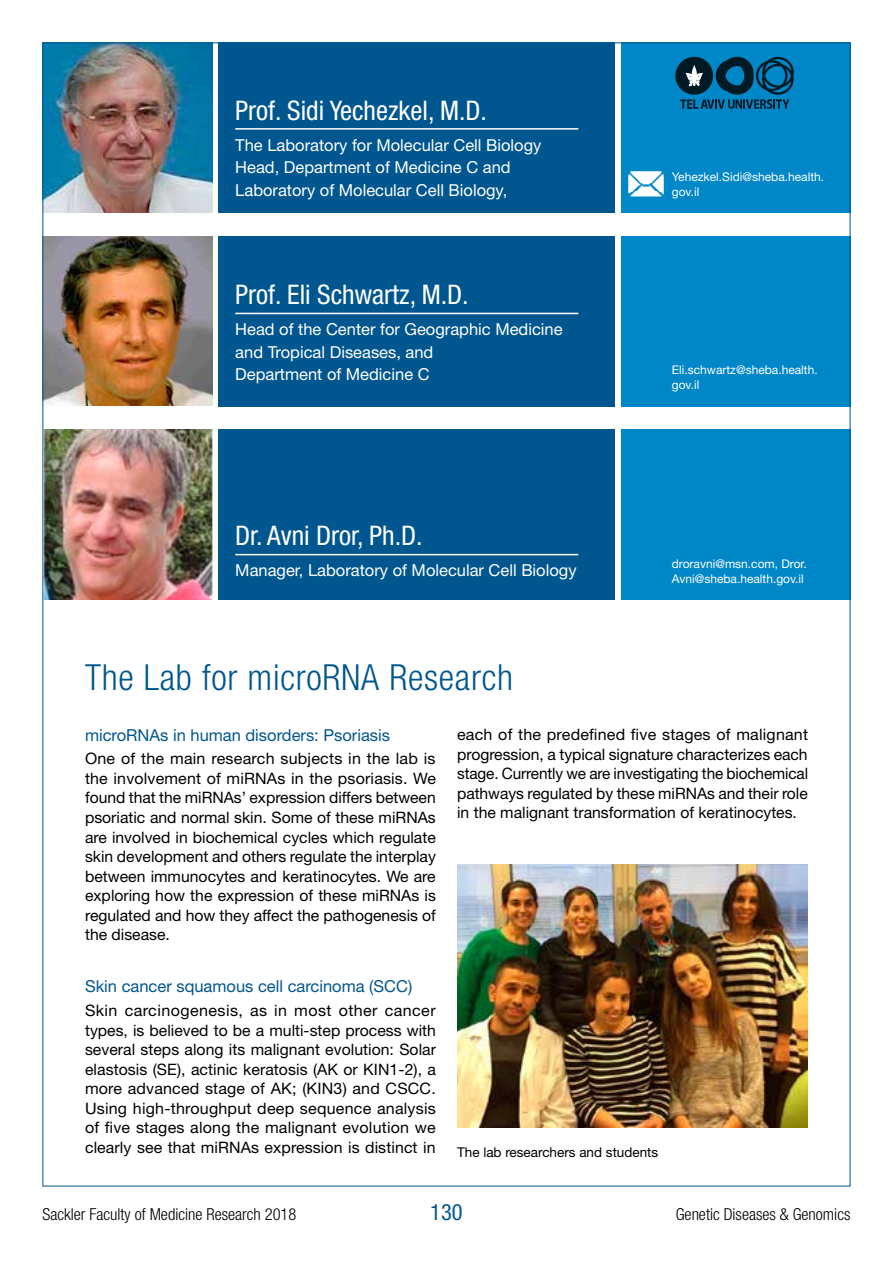
<style>
.page{position:relative;width:893px;height:1263px;background:#fff}
.page>*{position:absolute;margin:0;border:0;box-sizing:border-box;transform-origin:0 0}
.t1{font:300 condensed 36px "Helvetica Neue LT Std";letter-spacing:.02em;color:#00568e}
.t2{font:condensed 27px "Helvetica Neue LT Std";color:#fff}
.t3{font:condensed 22.5px "Helvetica Neue LT Std";color:#00568e}
.t4{font:16.5px/22.5px "Helvetica Neue LT Std";color:#fff}
.t5{font:16.5px "Helvetica Neue LT Std";color:#00568e}
.t6{font:300 condensed 16.5px "Helvetica Neue LT Std";color:#000}
.t7{font:15.75px/19.5px "Helvetica Neue LT Std";color:#000;text-align:justify}
.t8{font:13.5px "Helvetica Neue LT Std";color:#000}
.t9{font:12px/15px "Helvetica Neue LT Std";color:#fff}
</style>
<div class="page">
<div style="left:218px;top:43px;width:397px;height:170px;background:#00568e"></div>
<div style="left:621px;top:43px;width:229px;height:170px;background:#0087c8"></div>
<img style="left:628px;top:171px;width:36px;height:26px">
<svg style="left:675px;top:57px;width:38px;height:38px"></svg>
<svg style="left:680px;top:56px;width:114px;height:53px"></svg>
<div style="left:621px;top:236px;width:229px;height:170px;background:#0087c8"></div>
<div style="left:621px;top:429px;width:229px;height:171px;background:#0087c8"></div>
<div style="left:218px;top:236px;width:397px;height:170px;background:#00568e"></div>
<div style="left:218px;top:429px;width:397px;height:171px;background:#00568e"></div>
<img style="left:45px;top:236px;width:168px;height:169px">
<img style="left:45px;top:429px;width:168px;height:171px">
<img style="left:45px;top:45px;width:168px;height:168px">
<hr style="left:235px;top:128px;width:343px;height:2px;background:#fff">
<hr style="left:235px;top:313px;width:343px;height:1px;background:#fff">
<hr style="left:235px;top:554px;width:343px;height:1px;background:#fff">
<img style="left:457px;top:864px;width:351px;height:264px">
<h2 class="t2" style="left:235px;top:94px;width:253px">Prof. Sidi Yechezkel, M.D.</h2>
<p class="t4" style="left:235px;top:133px;width:308px">The Laboratory for Molecular Cell Biology<br>Head, Department of Medicine C and<br>Laboratory of Molecular Cell Biology,</p>
<h2 class="t2" style="left:235px;top:279px;width:235px">Prof. Eli Schwartz, M.D.</h2>
<p class="t4" style="left:235px;top:318px;width:329px">Head of the Center for Geographic Medicine and Tropical Diseases, and<br>Department of Medicine C</p>
<h2 class="t2" style="left:235px;top:520px;width:189px">Dr. Avni Dror, Ph.D.</h2>
<p class="t4" style="left:235px;top:559px;width:343px">Manager, Laboratory of Molecular Cell Biology</p>
<p class="t9" style="left:672px;top:169px;width:154px">Yehezkel.Sidi@sheba.health. gov.il</p>
<p class="t9" style="left:672px;top:362px;width:147px">Eli.schwartz@sheba.health. gov.il</p>
<p class="t9" style="left:672px;top:556px;width:136px">droravni@msn.com, Dror.<br>Avni@sheba.health.gov.il</p>
<h1 class="t1" style="left:85px;top:657px;width:430px">The Lab for microRNA Research</h1>
<p class="t5" style="left:85px;top:725px;width:307px">microRNAs in human disorders: Psoriasis</p>
<p class="t7" style="left:85px;top:749px;width:352px">One of the main research subjects in the lab is the involvement of miRNAs in the psoriasis. We found that the miRNAs’ expression differs between psoriatic and normal skin. Some of these miRNAs are involved in biochemical cycles which regulate skin development and others regulate the interplay between immunocytes and keratinocytes. We are exploring how the expression of these miRNAs is regulated and how they affect the pathogenesis of the disease.</p>
<p class="t7" style="left:457px;top:725px;width:353px">each of the predefined five stages of malignant progression, a typical signature characterizes each stage. Currently we are investigating the biochemical pathways regulated by these miRNAs and their role in the malignant transformation of keratinocytes.</p>
<p class="t5" style="left:85px;top:976px;width:329px">Skin cancer squamous cell carcinoma (SCC)</p>
<p class="t7" style="left:85px;top:1000px;width:352px">Skin carcinogenesis, as in most other cancer types, is believed to be a multi-step process with several steps along its malignant evolution: Solar elastosis (SE), actinic keratosis (AK or KIN1-2), a more advanced stage of AK; (KIN3) and CSCC.<br>Using high-throughput deep sequence analysis of five stages along the malignant evolution we clearly see that miRNAs expression is distinct in</p>
<p class="t8" style="left:457px;top:1144px;width:203px">The lab researchers and students</p>
<p class="t6" style="left:43px;top:1205px;width:255px">Sackler Faculty of Medicine Research 2018</p>
<h3 class="t3" style="left:430px;top:1199px;width:34px">130</h3>
<p class="t6" style="left:676px;top:1205px;width:176px">Genetic Diseases &amp; Genomics</p>
</div>
